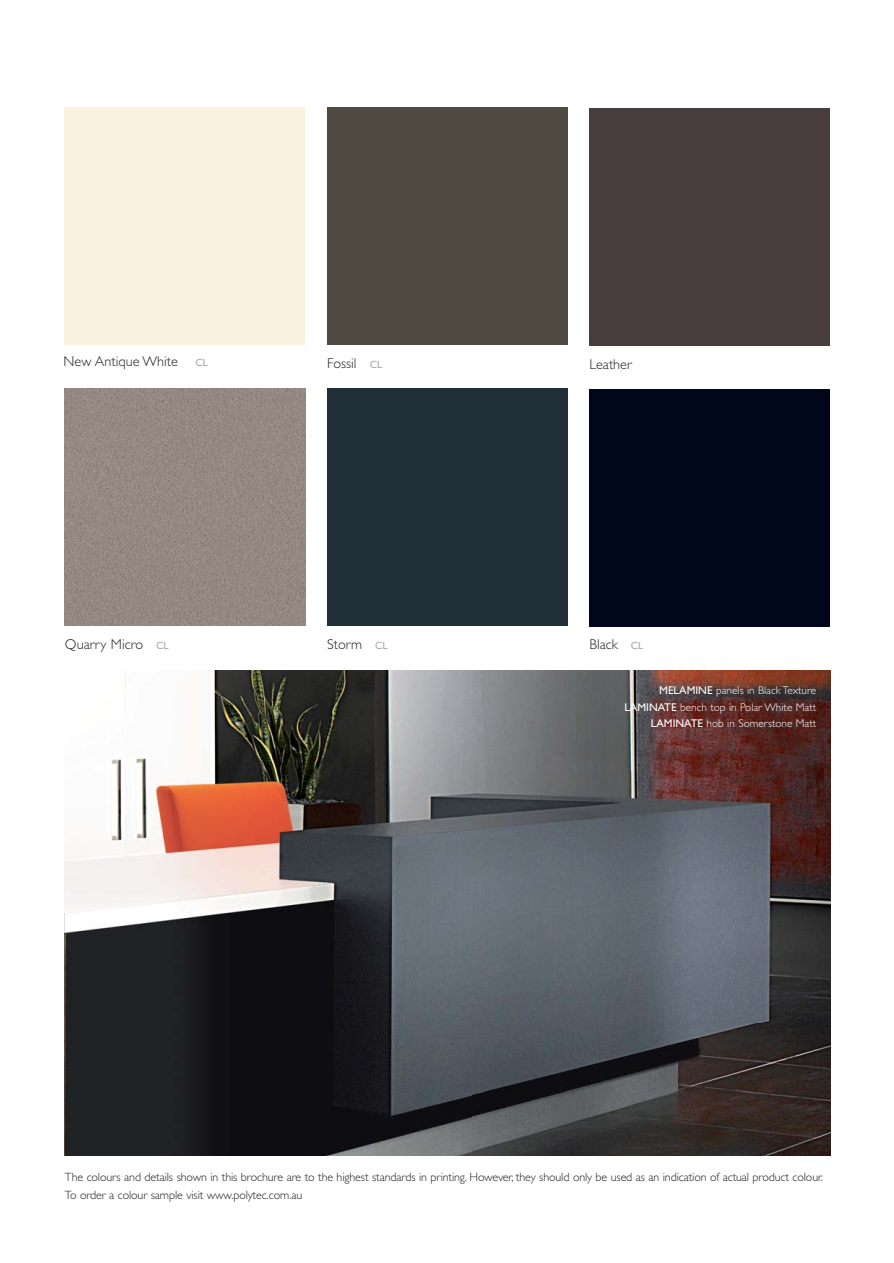
<style>
.page{position:relative;width:894px;height:1263px;background:#fff}
.page>*{position:absolute;margin:0;border:0;box-sizing:border-box;transform-origin:0 0}
.t1{font:300 14.25px "Gill Sans";color:#231f20}
.t2{font:300 12px/18px "Gill Sans";letter-spacing:-.01em;color:#231f20}
.t3{font:300 11.25px/16.5px "Gill Sans";color:#fff;text-align:right}
.s1{font-weight:400;font-size:10.5px;color:#a7a9ac}
.s2{font-weight:400}
</style>
<div class="page">
<img style="left:65px;top:670px;width:765px;height:485px">
<div style="left:64px;top:108px;width:241px;height:237px;background:#fbf1df"></div>
<img style="left:65px;top:388px;width:241px;height:237px">
<div style="left:589px;top:109px;width:241px;height:237px;background:#483d3e"></div>
<div style="left:327px;top:388px;width:241px;height:237px;background:#202e37"></div>
<div style="left:327px;top:108px;width:241px;height:237px;background:#504b42"></div>
<div style="left:589px;top:389px;width:241px;height:237px;background:#00071a"></div>
<p class="t1" style="left:64px;top:356px;width:146px">New Antique White <span class="s1">CL</span></p>
<p class="t1" style="left:65px;top:638px;width:105px">Quarry Micro <span class="s1">CL</span></p>
<p class="t1" style="left:327px;top:358px;width:57px">Fossil <span class="s1">CL</span></p>
<p class="t1" style="left:327px;top:639px;width:62px">Storm <span class="s1">CL</span></p>
<p class="t1" style="left:589px;top:359px;width:44px">Leather</p>
<p class="t1" style="left:589px;top:639px;width:56px">Black <span class="s1">CL</span></p>
<p class="t3" style="left:624px;top:683px;width:193px"><span class="s2">MELAMINE</span> panels in Black Texture<br><span class="s2">LAMINATE</span> bench top in Polar White Matt<br><span class="s2">LAMINATE</span> hob in Somerstone Matt</p>
<p class="t2" style="left:65px;top:1168px;width:760px">The colours and details shown in this brochure are to the highest standards in printing. However, they should only be used as an indication of actual product colour.<br>To order a colour sample visit www.polytec.com.au</p>
</div>
